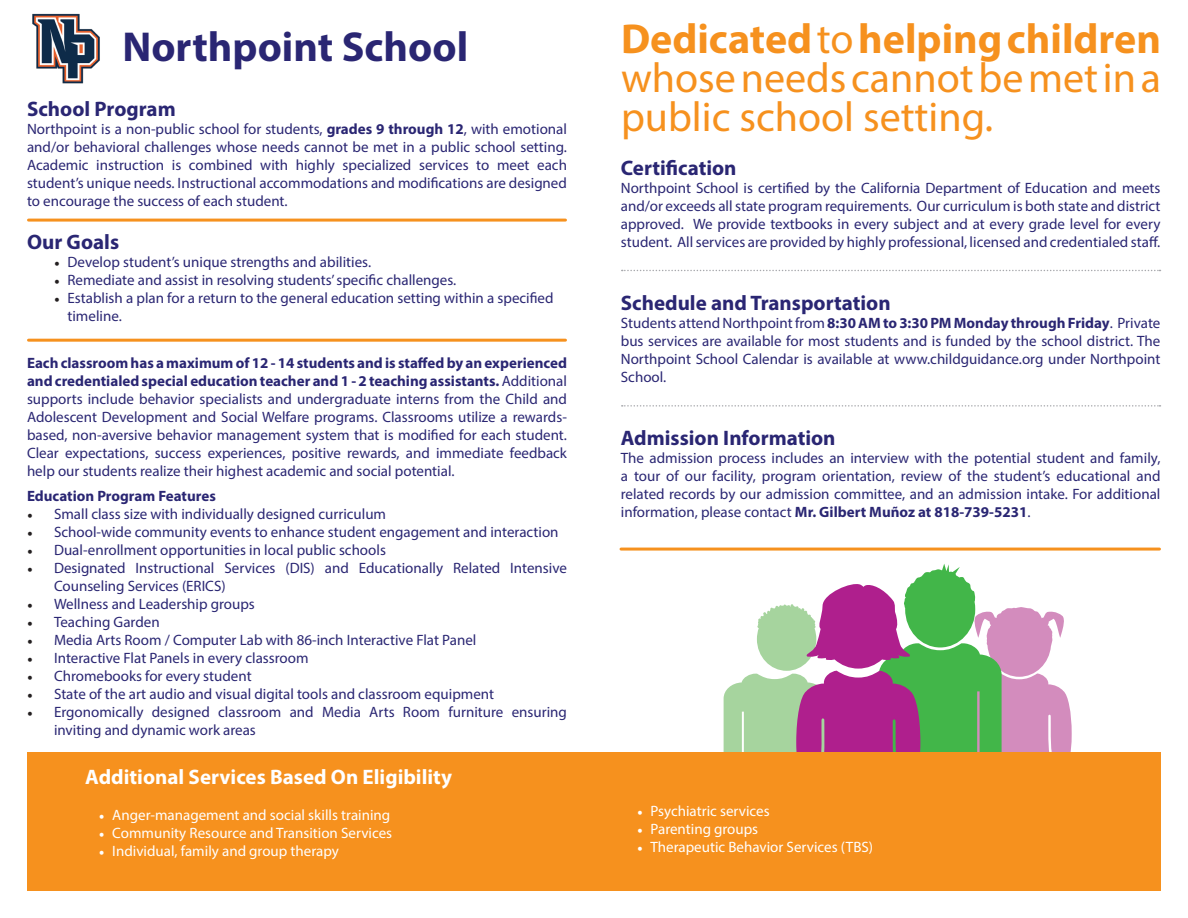
<style>
.page{position:relative;width:1188px;height:918px;background:#fff}
.page>*{position:absolute;margin:0;border:0;box-sizing:border-box;transform-origin:0 0}
.t1{font:42px/39px "Myriad Pro";color:#f6911e;text-align:justify}
.t2{font:700 42px "Myriad Pro";color:#2a2673}
.t3{font:700 21px "Myriad Pro";color:#2a2673}
.t4{font:700 21px "Myriad Pro";color:#fff}
.t5{font:15px/18px "Myriad Pro";color:#2a2673;text-align:justify}
.t6{font:15px "Myriad Pro";color:#fff}
.t7{font:700 15px "Myriad Pro";color:#2a2673}
.s1{font-weight:700}
.s2{font-family:"Minion Pro";color:#231f20}
.s3{font-family:"Minion Pro"}
</style>
<div class="page">
<svg style="left:724px;top:564px;width:348px;height:188px"></svg>
<div style="left:27px;top:752px;width:1134px;height:139px;background:#f6911e"></div>
<hr style="left:621px;top:548px;width:539px;height:3px;background:#f6911e">
<svg style="left:622px;top:405px;width:539px;height:2px"></svg>
<svg style="left:622px;top:270px;width:539px;height:1px"></svg>
<hr style="left:28px;top:219px;width:538px;height:3px;background:#f6911e">
<img style="left:32px;top:13px;width:68px;height:71px">
<hr style="left:28px;top:339px;width:538px;height:3px;background:#f6911e">
<p class="t2" style="left:122px;top:19px;width:347px">Northpoint School</p>
<p class="t3" style="left:27px;top:95px;width:150px">School Program</p>
<p class="t5" style="left:27px;top:119px;width:542px">Northpoint is a non-public school for students, <span class="s1">grades 9 through 12</span>, with emotional and/or behavioral challenges whose needs cannot be met in a public school setting.<br>Academic instruction is combined with highly specialized services to meet each student’s unique needs. Instructional accommodations and modifications are designed to encourage the success of each student.</p>
<p class="t3" style="left:27px;top:229px;width:94px">Our Goals</p>
<p class="t5" style="left:54px;top:253px;width:319px"><span class="s2">•</span> Develop student’s unique strengths and abilities.</p>
<p class="t5" style="left:54px;top:271px;width:404px"><span class="s2">•</span> Remediate and assist in resolving students’ specific challenges.</p>
<p class="t5" style="left:68px;top:289px;width:488px;text-indent:-14px"><span class="s2">•</span> Establish a plan for a return to the general education setting within a specified timeline.</p>
<p class="t5" style="left:27px;top:353px;width:542px"><span class="s1">Each classroom has a maximum of 12 - 14 students and is staffed by an experienced and credentialed special education teacher and 1 - 2 teaching assistants.</span> Additional supports include behavior specialists and undergraduate interns from the Child and Adolescent Development and Social Welfare programs. Classrooms utilize a rewards&shy;based, non-aversive behavior management system that is modified for each student.<br>Clear expectations, success experiences, positive rewards, and immediate feedback help our students realize their highest academic and social potential.</p>
<p class="t7" style="left:27px;top:486px;width:190px">Education Program Features</p>
<p class="t5" style="left:27px;top:504px;width:361px"><span class="s2">•</span> Small class size with individually designed curriculum</p>
<p class="t5" style="left:27px;top:522px;width:533px"><span class="s2">•</span> School-wide community events to enhance student engagement and interaction</p>
<p class="t5" style="left:27px;top:540px;width:360px"><span class="s2">•</span> Dual-enrollment opportunities in local public schools</p>
<p class="t5" style="left:54px;top:558px;width:515px;text-indent:-27px"><span class="s2">•</span> Designated Instructional Services (DIS) and Educationally Related Intensive<br>Counseling Services (ERICS)</p>
<p class="t5" style="left:27px;top:594px;width:229px"><span class="s2">•</span> Wellness and Leadership groups</p>
<p class="t5" style="left:27px;top:612px;width:134px"><span class="s2">•</span> Teaching Garden</p>
<p class="t5" style="left:27px;top:630px;width:451px"><span class="s2">•</span> Media Arts Room / Computer Lab with 86-inch Interactive Flat Panel</p>
<p class="t5" style="left:27px;top:648px;width:283px"><span class="s2">•</span> Interactive Flat Panels in every classroom</p>
<p class="t5" style="left:27px;top:666px;width:226px"><span class="s2">•</span> Chromebooks for every student</p>
<p class="t5" style="left:27px;top:684px;width:469px"><span class="s2">•</span> State of the art audio and visual digital tools and classroom equipment</p>
<p class="t5" style="left:54px;top:702px;width:515px;text-indent:-27px"><span class="s2">•</span> Ergonomically designed classroom and Media Arts Room furniture ensuring inviting and dynamic work areas</p>
<p class="t4" style="left:85px;top:764px;width:368px">Additional Services Based On Eligibility</p>
<p class="t6" style="left:99px;top:806px;width:293px"><span class="s3">•</span> Anger-management and social skills training</p>
<p class="t6" style="left:99px;top:824px;width:295px"><span class="s3">•</span> Community Resource and Transition Services</p>
<p class="t6" style="left:99px;top:842px;width:242px"><span class="s3">•</span> Individual, family and group therapy</p>
<p class="t1" style="left:621px;top:18px;width:542px"><span class="s1">Dedicated</span> to <span class="s1">helping children </span>whose needs cannot be met in a public school setting.</p>
<p class="t3" style="left:621px;top:154px;width:117px">Certification</p>
<p class="t5" style="left:621px;top:178px;width:541px">Northpoint School is certified by the California Department of Education and meets and/or exceeds all state program requirements. Our curriculum is both state and district approved. We provide textbooks in every subject and at every grade level for every student. All services are provided by highly professional, licensed and credentialed staff.</p>
<p class="t3" style="left:621px;top:289px;width:271px">Schedule and Transportation</p>
<p class="t5" style="left:621px;top:313px;width:541px">Students attend Northpoint from <span class="s1">8:30 AM to 3:30 PM Monday through Friday</span>. Private bus services are available for most students and is funded by the school district. The Northpoint School Calendar is available at www.childguidance.org under Northpoint School.</p>
<p class="t3" style="left:621px;top:424px;width:216px">Admission Information</p>
<p class="t5" style="left:621px;top:448px;width:541px">The admission process includes an interview with the potential student and family, a tour of our facility, program orientation, review of the student’s educational and related records by our admission committee, and an admission intake. For additional information, please contact <span class="s1">Mr. Gilbert Muñoz at 818-739-5231</span>.</p>
<p class="t6" style="left:637px;top:802px;width:134px"><span class="s3">•</span> Psychiatric services</p>
<p class="t6" style="left:637px;top:820px;width:123px"><span class="s3">•</span> Parenting groups</p>
<p class="t6" style="left:637px;top:838px;width:238px"><span class="s3">•</span> Therapeutic Behavior Services (TBS)</p>
</div>
